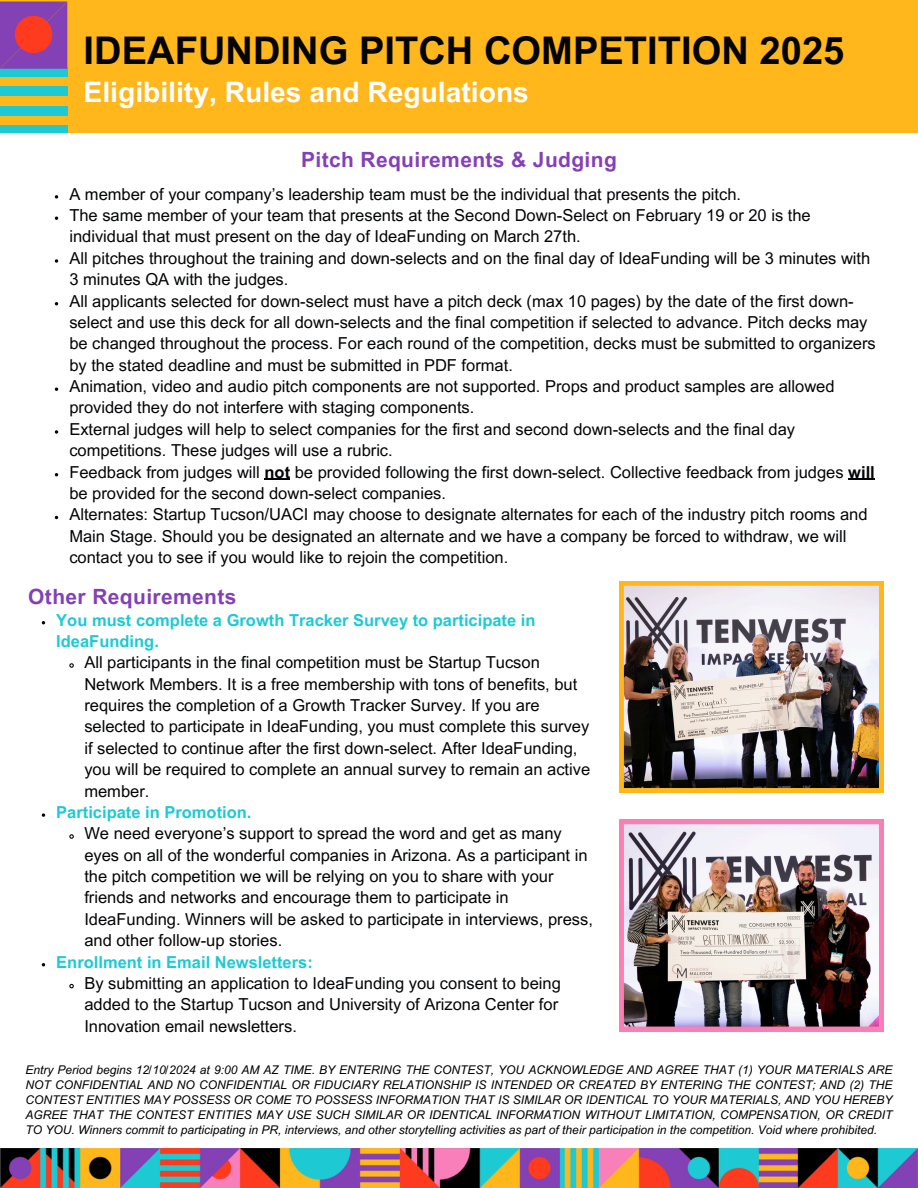
<style>
.page{position:relative;width:918px;height:1188px;background:#fff}
.page>*{position:absolute;margin:0;border:0;box-sizing:border-box;transform-origin:0 0}
.t1{font:700 38.1px "Arial MT Pro";color:#030406}
.t2{font:700 28.2px "Arial MT Pro";color:#fff}
.t3{font:700 21px "Arial MT Pro";letter-spacing:.02em;color:#8440b5}
.t4{font:16.5px/21.3px "Arial MT Pro";color:#030406}
.t5{font:700 16.5px/21.3px "Arial MT Pro";color:#1dcad3}
.t6{font:italic 12px/15px "Arial MT Pro";color:#000;text-align:justify}
.s1{font-weight:700}
</style>
<div class="page">
<img style="left:0;top:1148px;width:918px;height:40px">
<img style="left:619px;top:581px;width:264px;height:212px">
<img style="left:619px;top:820px;width:264px;height:211px">
<svg style="left:55px;top:195px;width:3px;height:4px"></svg>
<svg style="left:55px;top:259px;width:3px;height:4px"></svg>
<svg style="left:55px;top:430px;width:3px;height:4px"></svg>
<svg style="left:265px;top:479px;width:25px;height:1px"></svg>
<svg style="left:848px;top:479px;width:27px;height:1px"></svg>
<svg style="left:69px;top:663px;width:5px;height:5px"></svg>
<svg style="left:42px;top:813px;width:3px;height:4px"></svg>
<svg style="left:69px;top:834px;width:5px;height:5px"></svg>
<svg style="left:69px;top:983px;width:5px;height:6px"></svg>
<div style="left:0;top:0;width:918px;height:133px;background:#ffb71b"></div>
<div style="left:0;top:67px;width:67px;height:10px;background:#1dcad3"></div>
<div style="left:0;top:87px;width:67px;height:9px;background:#1dcad3"></div>
<div style="left:0;top:106px;width:67px;height:9px;background:#1dcad3"></div>
<div style="left:0;top:125px;width:67px;height:8px;background:#1dcad3"></div>
<svg style="left:0;top:1px;width:67px;height:68px;background:#a2408f"></svg>
<p class="t1" style="left:84px;top:36px;width:762px">IDEAFUNDING PITCH COMPETITION 2025</p>
<p class="t2" style="left:84px;top:81px;width:447px">Eligibility, Rules and Regulations</p>
<p class="t3" style="left:301px;top:152px;width:317px">Pitch Requirements &amp; Judging</p>
<p class="t4" style="left:69px;top:185px;width:673px">A member of your company’s leadership team must be the individual that presents the pitch.</p>
<h1 class="t4" style="left:69px;top:207px;width:743px">The same member of your team that presents at the Second Down-Select on February 19 or 20 is the individual that must present on the day of IdeaFunding on March 27th.</h1>
<h2 class="t4" style="left:69px;top:249px;width:803px">All pitches throughout the training and down-selects and on the final day of IdeaFunding will be 3 minutes with<br>3 minutes QA with the judges.</h2>
<h3 class="t4" style="left:69px;top:292px;width:808px">All applicants selected for down-select must have a pitch deck (max 10 pages) by the date of the first down&shy;select and use this deck for all down-selects and the final competition if selected to advance. Pitch decks may be changed throughout the process. For each round of the competition, decks must be submitted to organizers by the stated deadline and must be submitted in PDF format.</h3>
<p class="t4" style="left:69px;top:378px;width:767px">Animation, video and audio pitch components are not supported. Props and product samples are allowed provided they do not interfere with staging components.</p>
<p class="t4" style="left:69px;top:420px;width:727px">External judges will help to select companies for the first and second down-selects and the final day competitions. These judges will use a rubric.</p>
<p class="t4" style="left:69px;top:463px;width:807px">Feedback from judges will <span class="s1">not</span> be provided following the first down-select. Collective feedback from judges <span class="s1">will </span>be provided for the second down-select companies.</p>
<p class="t4" style="left:69px;top:506px;width:800px">Alternates: Startup Tucson/UACI may choose to designate alternates for each of the industry pitch rooms and<br>Main Stage. Should you be designated an alternate and we have a company be forced to withdraw, we will contact you to see if you would like to rejoin the competition.</p>
<p class="t3" style="left:28px;top:589px;width:210px">Other Requirements</p>
<p class="t5" style="left:56px;top:611px;width:481px">You must complete a Growth Tracker Survey to participate in<br>IdeaFunding.</p>
<p class="t4" style="left:84px;top:654px;width:507px">All participants in the final competition must be Startup Tucson Network Members. It is a free membership with tons of benefits, but requires the completion of a Growth Tracker Survey. If you are selected to participate in IdeaFunding, you must complete this survey if selected to continue after the first down-select. After IdeaFunding, you will be required to complete an annual survey to remain an active member.</p>
<p class="t5" style="left:56px;top:804px;width:197px">Participate in Promotion.</p>
<p class="t4" style="left:84px;top:825px;width:510px">We need everyone’s support to spread the word and get as many eyes on all of the wonderful companies in Arizona. As a participant in the pitch competition we will be relying on you to share with your friends and networks and encourage them to participate in IdeaFunding. Winners will be asked to participate in interviews, press, and other follow-up stories.</p>
<h3 class="t5" style="left:56px;top:953px;width:258px">Enrollment in Email Newsletters:</h3>
<p class="t4" style="left:84px;top:975px;width:478px">By submitting an application to IdeaFunding you consent to being added to the Startup Tucson and University of Arizona Center for<br>Innovation email newsletters.</p>
<p class="t6" style="left:25px;top:1064px;width:869px">Entry Period begins 12/10/2024 at 9:00 AM AZ TIME. BY ENTERING THE CONTEST, YOU ACKNOWLEDGE AND AGREE THAT (1) YOUR MATERIALS ARE NOT CONFIDENTIAL AND NO CONFIDENTIAL OR FIDUCIARY RELATIONSHIP IS INTENDED OR CREATED BY ENTERING THE CONTEST; AND (2) THE CONTEST ENTITIES MAY POSSESS OR COME TO POSSESS INFORMATION THAT IS SIMILAR OR IDENTICAL TO YOUR MATERIALS, AND YOU HEREBY AGREE THAT THE CONTEST ENTITIES MAY USE SUCH SIMILAR OR IDENTICAL INFORMATION WITHOUT LIMITATION, COMPENSATION, OR CREDIT TO YOU. Winners commit to participating in PR, interviews, and other storytelling activities as part of their participation in the competition. Void where prohibited.</p>
</div>
